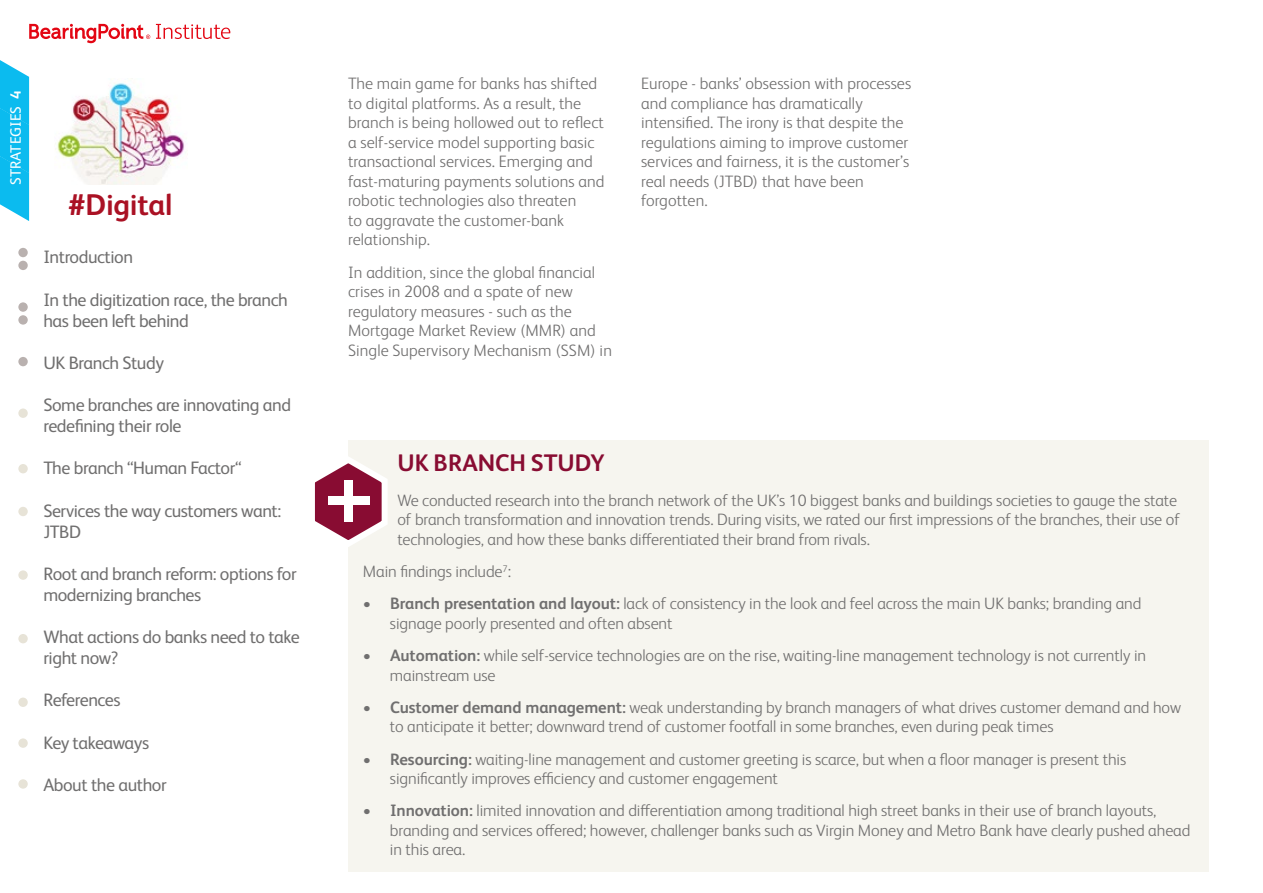
<style>
.page{position:relative;width:1263px;height:893px;background:#fff}
.page>*{position:absolute;margin:0;border:0;box-sizing:border-box;transform-origin:0 0}
.t1{font:700 30px "FS Albert Pro";letter-spacing:-.01em;color:#aa1124}
.t2{font:700 24px "FS Albert Pro";color:#880c32}
.t3{font:18px/21px "FS Albert Pro";letter-spacing:-.025em;color:#706f6f}
.t4{font:300 16.5px/19.5px "FS Albert Pro";letter-spacing:-.005em;color:#706f6f}
.t5{font:15px "FS Albert Pro";color:#fff}
.t6{font:700 15px "FS Albert Pro";color:#fff}
.s1{font-weight:700}
</style>
<div class="page">
<svg style="left:29px;top:24px;width:121px;height:19px"></svg>
<svg style="left:156px;top:24px;width:74px;height:15px"></svg>
<img style="left:57px;top:82px;width:128px;height:103px">
<div style="left:18px;top:357px;width:10px;height:9px;background:#b9b1af;border-radius:50%"></div>
<div style="left:18px;top:408px;width:10px;height:10px;background:#e7e3d7;border-radius:50%"></div>
<div style="left:18px;top:464px;width:10px;height:9px;background:#e7e3d7;border-radius:50%"></div>
<div style="left:18px;top:570px;width:10px;height:10px;background:#e7e3d7;border-radius:50%"></div>
<div style="left:18px;top:507px;width:10px;height:9px;background:#e7e3d7;border-radius:50%"></div>
<div style="left:18px;top:634px;width:10px;height:9px;background:#e7e3d7;border-radius:50%"></div>
<div style="left:18px;top:698px;width:10px;height:9px;background:#e7e3d7;border-radius:50%"></div>
<div style="left:18px;top:738px;width:10px;height:10px;background:#e7e3d7;border-radius:50%"></div>
<div style="left:18px;top:779px;width:10px;height:10px;background:#e7e3d7;border-radius:50%"></div>
<svg style="left:0;top:60px;width:29px;height:161px;background:#24c2f0"></svg>
<div style="left:348px;top:440px;width:861px;height:431px;background:#f6f5ef"></div>
<svg style="left:314px;top:457px;width:73px;height:90px"></svg>
<div style="left:344px;top:480px;width:9px;height:42px;background:#fff"></div>
<div style="left:328px;top:496px;width:41px;height:9px;background:#fff"></div>
<div style="left:18px;top:261px;width:10px;height:9px;background:#b9b1af;border-radius:50%"></div>
<div style="left:18px;top:315px;width:10px;height:10px;background:#b9b1af;border-radius:50%"></div>
<div style="left:18px;top:248px;width:10px;height:9px;background:#b9b1af;border-radius:50%"></div>
<div style="left:18px;top:302px;width:10px;height:10px;background:#b9b1af;border-radius:50%"></div>
<p class="t6" style="left:5px;top:99px;width:10px;rotate:-90deg">4</p>
<p class="t5" style="left:5px;top:185px;width:80px;rotate:-90deg">STRATEGIES</p>
<h1 class="t1" style="left:69px;top:183px;width:105px">#Digital</h1>
<p class="t3" style="left:43px;top:245px;width:91px">Introduction</p>
<p class="t3" style="left:43px;top:288px;width:246px">In the digitization race, the branch has been left behind</p>
<p class="t3" style="left:43px;top:351px;width:122px">UK Branch Study</p>
<p class="t3" style="left:43px;top:393px;width:249px">Some branches are innovating and redefining their role</p>
<p class="t3" style="left:43px;top:456px;width:200px">The branch “Human Factor“</p>
<p class="t3" style="left:43px;top:499px;width:239px">Services the way customers want:<br>JTBD</p>
<p class="t3" style="left:43px;top:562px;width:255px">Root and branch reform: options for modernizing branches</p>
<p class="t3" style="left:43px;top:625px;width:258px">What actions do banks need to take right now?</p>
<p class="t3" style="left:43px;top:688px;width:79px">References</p>
<p class="t3" style="left:43px;top:731px;width:107px">Key takeaways</p>
<p class="t3" style="left:43px;top:773px;width:125px">About the author</p>
<p class="t4" style="left:348px;top:73px;width:258px">The main game for banks has shifted to digital platforms. As a result, the branch is being hollowed out to reflect a self-service model supporting basic transactional services. Emerging and fast-maturing payments solutions and robotic technologies also threaten<br>to aggravate the customer-bank relationship.</p>
<p class="t4" style="left:348px;top:261px;width:265px">In addition, since the global financial crises in 2008 and a spate of new regulatory measures - such as the Mortgage Market Review (MMR) and Single Supervisory Mechanism (SSM) in</p>
<p class="t4" style="left:641px;top:73px;width:272px">Europe - banks’ obsession with processes and compliance has dramatically intensified. The irony is that despite the regulations aiming to improve customer services and fairness, it is the customer’s real needs (JTBD) that have been forgotten.</p>
<h2 class="t2" style="left:397px;top:446px;width:209px">UK BRANCH STUDY</h2>
<p class="t4" style="left:397px;top:489px;width:784px">We conducted research into the branch network of the UK’s 10 biggest banks and buildings societies to gauge the state of branch transformation and innovation trends. During visits, we rated our first impressions of the branches, their use of technologies, and how these banks differentiated their brand from rivals.</p>
<p class="t4" style="left:363px;top:561px;width:150px">Main findings include<sup>7</sup>:</p>
<p class="t4" style="left:390px;top:593px;width:753px;text-indent:-27px"><span class="s1">• Branch presentation and layout:</span> lack of consistency in the look and feel across the main UK banks; branding and signage poorly presented and often absent</p>
<p class="t4" style="left:390px;top:645px;width:758px;text-indent:-27px"><span class="s1">• Automation:</span> while self-service technologies are on the rise, waiting-line management technology is not currently in mainstream use</p>
<p class="t4" style="left:390px;top:696px;width:793px;text-indent:-27px"><span class="s1">• Customer demand management:</span> weak understanding by branch managers of what drives customer demand and how to anticipate it better; downward trend of customer footfall in some branches, even during peak times</p>
<p class="t4" style="left:390px;top:748px;width:738px;text-indent:-27px"><span class="s1">• Resourcing:</span> waiting-line management and customer greeting is scarce, but when a floor manager is present this significantly improves efficiency and customer engagement</p>
<p class="t4" style="left:390px;top:800px;width:802px;text-indent:-27px"><span class="s1">• Innovation:</span> limited innovation and differentiation among traditional high street banks in their use of branch layouts, branding and services offered; however, challenger banks such as Virgin Money and Metro Bank have clearly pushed ahead in this area.</p>
</div>
